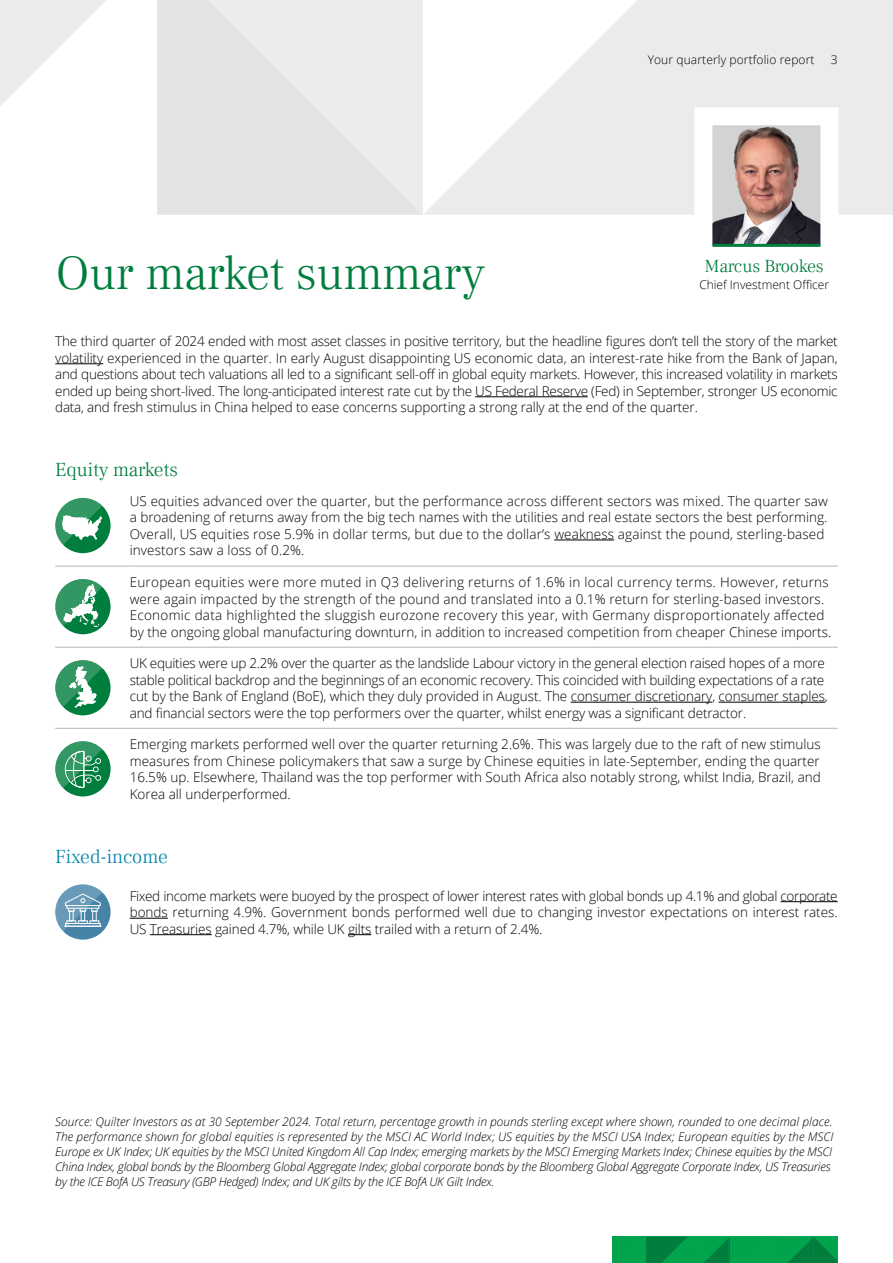
<style>
.page{position:relative;width:893px;height:1263px;background:#fff}
.page>*{position:absolute;margin:0;border:0;box-sizing:border-box;transform-origin:0 0}
.t1{font:300 48px "Frank Ruhl Libre";letter-spacing:-.02em;color:#007e3e}
.t2{font:300 19.5px "Frank Ruhl Libre";color:#007e3e}
.t3{font:300 19.5px "Frank Ruhl Libre";color:#0084aa}
.t4{font:300 18px "Frank Ruhl Libre";letter-spacing:-.01em;color:#007e3e}
.t5{font:300 13.5px/16.5px "Open Sans";color:#000;text-align:justify}
.t6{font:300 13.5px/16.5px "Open Sans";letter-spacing:-.02em;color:#000}
.t7{font:italic 300 12px/15px "Open Sans";letter-spacing:-.02em;color:#000}
.t8{font:300 12px "Open Sans";letter-spacing:.01em;color:#000}
</style>
<div class="page">
<svg style="left:424px;top:0;width:469px;height:215px;fill:#ebebec"></svg>
<svg style="left:0;top:0;width:106px;height:106px"></svg>
<svg style="left:157px;top:0;width:266px;height:215px;fill:#e2e3e4"></svg>
<svg style="left:612px;top:1236px;width:226px;height:27px;fill:#00a44d"></svg>
<svg style="left:685px;top:98px;width:162px;height:149px"></svg>
<hr style="left:712px;top:244px;width:108px;height:3px;background:#007e3e">
<hr style="left:55px;top:363px;width:48px;height:1px;background:#000">
<hr style="left:475px;top:396px;width:113px;height:1px;background:#000">
<hr style="left:55px;top:566px;width:75px;height:1px;background:#b1b4b6">
<hr style="left:130px;top:566px;width:708px;height:1px;background:#b1b4b6">
<hr style="left:55px;top:647px;width:75px;height:1px;background:#b1b4b6">
<hr style="left:130px;top:647px;width:708px;height:1px;background:#b1b4b6">
<hr style="left:55px;top:728px;width:75px;height:1px;background:#b1b4b6">
<hr style="left:130px;top:728px;width:708px;height:1px;background:#b1b4b6">
<div style="left:55px;top:498px;width:56px;height:55px;background:#007e3e;border-radius:50%"></div>
<svg style="left:55px;top:498px;width:47px;height:47px"></svg>
<hr style="left:554px;top:540px;width:60px;height:1px;background:#000">
<div style="left:55px;top:579px;width:56px;height:55px;background:#007e3e;border-radius:50%"></div>
<svg style="left:55px;top:579px;width:47px;height:48px"></svg>
<div style="left:55px;top:660px;width:56px;height:55px;background:#007e3e;border-radius:50%"></div>
<svg style="left:55px;top:660px;width:47px;height:48px"></svg>
<hr style="left:571px;top:702px;width:141px;height:1px;background:#000">
<hr style="left:719px;top:702px;width:106px;height:1px;background:#000">
<div style="left:55px;top:741px;width:56px;height:55px;background:#007e3e;border-radius:50%"></div>
<svg style="left:55px;top:741px;width:47px;height:47px"></svg>
<div style="left:55px;top:884px;width:56px;height:56px;background:#4583a7;border-radius:50%"></div>
<svg style="left:55px;top:884px;width:47px;height:47px"></svg>
<hr style="left:780px;top:901px;width:58px;height:1px;background:#000">
<hr style="left:130px;top:918px;width:38px;height:1px;background:#000">
<hr style="left:150px;top:934px;width:62px;height:1px;background:#000">
<svg style="left:348px;top:934px;width:23px;height:1px"></svg>
<h1 class="t1" style="left:56px;top:244px;width:431px">Our market summary</h1>
<p class="t8" style="left:648px;top:52px;width:168px">Your quarterly portfolio report</p>
<p class="t8" style="left:831px;top:52px;width:8px">3</p>
<h3 class="t4" style="left:705px;top:255px;width:120px">Marcus Brookes</h3>
<p class="t8" style="left:699px;top:276px;width:131px">Chief Investment Officer</p>
<p class="t5" style="left:55px;top:333px;width:784px">The third quarter of 2024 ended with most asset classes in positive territory, but the headline figures don’t tell the story of the market volatility experienced in the quarter. In early August disappointing US economic data, an interest-rate hike from the Bank of Japan, and questions about tech valuations all led to a significant sell-off in global equity markets. However, this increased volatility in markets ended up being short-lived. The long-anticipated interest rate cut by the US Federal Reserve (Fed) in September, stronger US economic data, and fresh stimulus in China helped to ease concerns supporting a strong rally at the end of the quarter.</p>
<h2 class="t2" style="left:55px;top:458px;width:124px">Equity markets</h2>
<p class="t5" style="left:130px;top:492px;width:700px;text-align:left">US equities advanced over the quarter, but the performance across different sectors was mixed. The quarter saw a broadening of returns away from the big tech names with the utilities and real estate sectors the best performing.<br>Overall, US equities rose 5.9% in dollar terms, but due to the dollar’s weakness against the pound, sterling-based investors saw a loss of 0.2%.</p>
<p class="t5" style="left:130px;top:573px;width:703px;text-align:left">European equities were more muted in Q3 delivering returns of 1.6% in local currency terms. However, returns were again impacted by the strength of the pound and translated into a 0.1% return for sterling-based investors.<br>Economic data highlighted the sluggish eurozone recovery this year, with Germany disproportionately affected by the ongoing global manufacturing downturn, in addition to increased competition from cheaper Chinese imports.</p>
<p class="t6" style="left:130px;top:655px;width:700px">UK equities were up 2.2% over the quarter as the landslide Labour victory in the general election raised hopes of a more stable political backdrop and the beginnings of an economic recovery. This coincided with building expectations of a rate cut by the Bank of England (BoE), which they duly provided in August. The consumer discretionary, consumer staples, and financial sectors were the top performers over the quarter, whilst energy was a significant detractor.</p>
<p class="t5" style="left:130px;top:736px;width:693px">Emerging markets performed well over the quarter returning 2.6%. This was largely due to the raft of new stimulus measures from Chinese policymakers that saw a surge by Chinese equities in late-September, ending the quarter 16.5% up. Elsewhere, Thailand was the top performer with South Africa also notably strong, whilst India, Brazil, and Korea all underperformed.</p>
<h2 class="t3" style="left:55px;top:845px;width:114px">Fixed-income</h2>
<p class="t5" style="left:130px;top:887px;width:709px">Fixed income markets were buoyed by the prospect of lower interest rates with global bonds up 4.1% and global corporate bonds returning 4.9%. Government bonds performed well due to changing investor expectations on interest rates.<br>US Treasuries gained 4.7%, while UK gilts trailed with a return of 2.4%.</p>
<p class="t7" style="left:55px;top:1114px;width:780px">Source: Quilter Investors as at 30 September 2024. Total return, percentage growth in pounds sterling except where shown, rounded to one decimal place.<br>The performance shown for global equities is represented by the MSCI AC World Index; US equities by the MSCI USA Index; European equities by the MSCI Europe ex UK Index; UK equities by the MSCI United Kingdom All Cap Index; emerging markets by the MSCI Emerging Markets Index; Chinese equities by the MSCI China Index, global bonds by the Bloomberg Global Aggregate Index; global corporate bonds by the Bloomberg Global Aggregate Corporate Index, US Treasuries by the ICE BofA US Treasury (GBP Hedged) Index; and UK gilts by the ICE BofA UK Gilt Index.</p>
</div>
